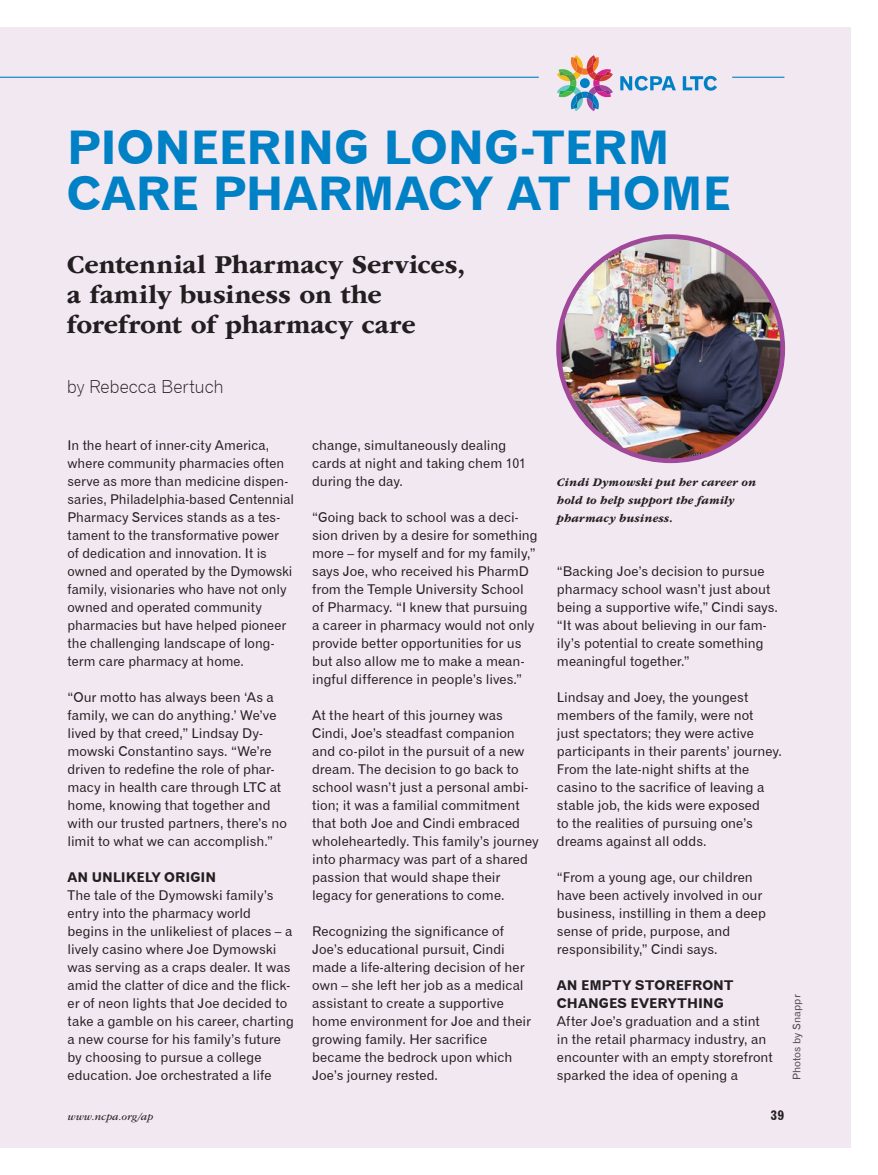
<style>
.page{position:relative;width:878px;height:1175px;background:#fff}
.page>*{position:absolute;margin:0;border:0;box-sizing:border-box;transform-origin:0 0}
.t1{font:46.5px/46.5px "Gothic 720 BT Bold B";letter-spacing:-.005em;color:#0080c5}
.t2{font:700 27px/30px "ITC Garamond Std";color:#231f20}
.t3{font:18px "Gothic 720 BT Light B";letter-spacing:-.015em;color:#231f20}
.t4{font:13.5px/18px "Gothic 720 BT Roman B";color:#231f20}
.t5{font:13.5px/18px "Gothic 720 BT Bold B";letter-spacing:.005em;color:#231f20}
.t6{font:italic 700 12px/18px "ITC Garamond Std";letter-spacing:.01em;color:#231f20}
.t7{font:italic 10.5px "ITC Garamond Std";letter-spacing:.025em;color:#231f20}
.t8{font:10.5px "Gothic 720 BT Roman B";letter-spacing:.01em;color:#231f20}
</style>
<div class="page">
<div style="left:0;top:27px;width:850px;height:1121px;background:#f2e8f2"></div>
<hr style="left:732px;top:77px;width:52px;height:1px;background:#0080c5">
<img style="left:558px;top:237px;width:224px;height:224px;border-radius:112px">
<div style="left:556px;top:234px;width:229px;height:229px;border:5px solid #a0499b;border-radius:50%"></div>
<hr style="left:0;top:77px;width:538px;height:1px;background:#0080c5">
<svg style="left:557px;top:55px;width:56px;height:56px"></svg>
<div style="left:580px;top:78px;width:9px;height:10px;background:#0080c5;border-radius:50%"></div>
<svg style="left:620px;top:76px;width:56px;height:15px"></svg>
<svg style="left:682px;top:76px;width:35px;height:15px"></svg>
<h1 class="t1" style="left:67px;top:124px;width:664px">PIONEERING LONG-TERM<br>CARE PHARMACY AT HOME</h1>
<h2 class="t2" style="left:67px;top:250px;width:400px">Centennial Pharmacy Services, a family business on the forefront of pharmacy care</h2>
<h3 class="t3" style="left:67px;top:376px;width:158px">by Rebecca Bertuch</h3>
<p class="t4" style="left:68px;top:436px;width:228px">In the heart of inner-city America, where community pharmacies often serve as more than medicine dispen&shy;saries, Philadelphia-based Centennial Pharmacy Services stands as a tes&shy;tament to the transformative power<br>of dedication and innovation. It is owned and operated by the Dymowski family, visionaries who have not only owned and operated community pharmacies but have helped pioneer the challenging landscape of long&shy;term care pharmacy at home.</p>
<p class="t4" style="left:68px;top:688px;width:221px">“Our motto has always been ‘As a family, we can do anything.’ We’ve lived by that creed,” Lindsay Dy&shy;mowski Constantino says. “We’re driven to redefine the role of phar&shy;macy in health care through LTC at home, knowing that together and with our trusted partners, there’s no limit to what we can accomplish.”</p>
<p class="t5" style="left:68px;top:868px;width:150px">AN UNLIKELY ORIGIN</p>
<p class="t4" style="left:68px;top:886px;width:228px">The tale of the Dymowski family’s entry into the pharmacy world begins in the unlikeliest of places – a lively casino where Joe Dymowski was serving as a craps dealer. It was amid the clatter of dice and the flick&shy;er of neon lights that Joe decided to take a gamble on his career, charting a new course for his family’s future by choosing to pursue a college education. Joe orchestrated a life</p>
<p class="t4" style="left:312px;top:436px;width:215px">change, simultaneously dealing cards at night and taking chem 101 during the day.</p>
<p class="t4" style="left:312px;top:508px;width:227px">“Going back to school was a deci&shy;sion driven by a desire for something more – for myself and for my family,” says Joe, who received his PharmD from the Temple University School of Pharmacy. “I knew that pursuing a career in pharmacy would not only provide better opportunities for us but also allow me to make a mean&shy;ingful difference in people’s lives.”</p>
<p class="t4" style="left:312px;top:706px;width:228px">At the heart of this journey was Cindi, Joe’s steadfast companion and co-pilot in the pursuit of a new dream. The decision to go back to school wasn’t just a personal ambi&shy;tion; it was a familial commitment that both Joe and Cindi embraced wholeheartedly. This family’s journey into pharmacy was part of a shared passion that would shape their legacy for generations to come.</p>
<p class="t4" style="left:312px;top:922px;width:220px">Recognizing the significance of<br>Joe’s educational pursuit, Cindi made a life-altering decision of her own – she left her job as a medical assistant to create a supportive home environment for Joe and their growing family. Her sacrifice became the bedrock upon which<br>Joe’s journey rested.</p>
<p class="t6" style="left:557px;top:473px;width:201px">Cindi Dymowski put her career on hold to help support the family pharmacy business.</p>
<p class="t4" style="left:557px;top:562px;width:222px">“Backing Joe’s decision to pursue pharmacy school wasn’t just about being a supportive wife,” Cindi says. “It was about believing in our fam&shy;ily’s potential to create something meaningful together.”</p>
<p class="t4" style="left:557px;top:688px;width:226px">Lindsay and Joey, the youngest members of the family, were not<br>just spectators; they were active participants in their parents’ journey.<br>From the late-night shifts at the casino to the sacrifice of leaving a stable job, the kids were exposed<br>to the realities of pursuing one’s dreams against all odds.</p>
<p class="t4" style="left:557px;top:868px;width:210px">“From a young age, our children have been actively involved in our business, instilling in them a deep sense of pride, purpose, and responsibility,” Cindi says.</p>
<p class="t5" style="left:557px;top:976px;width:178px">AN EMPTY STOREFRONT<br>CHANGES EVERYTHING</p>
<p class="t4" style="left:557px;top:1012px;width:217px">After Joe’s graduation and a stint in the retail pharmacy industry, an encounter with an empty storefront sparked the idea of opening a</p>
<p class="t8" style="left:790px;top:1080px;width:87px;rotate:-90deg">Photos by Snappr</p>
<p class="t7" style="left:68px;top:1110px;width:87px">www.ncpa.org/ap</p>
<p class="t5" style="left:770px;top:1105px;width:16px">39</p>
</div>
